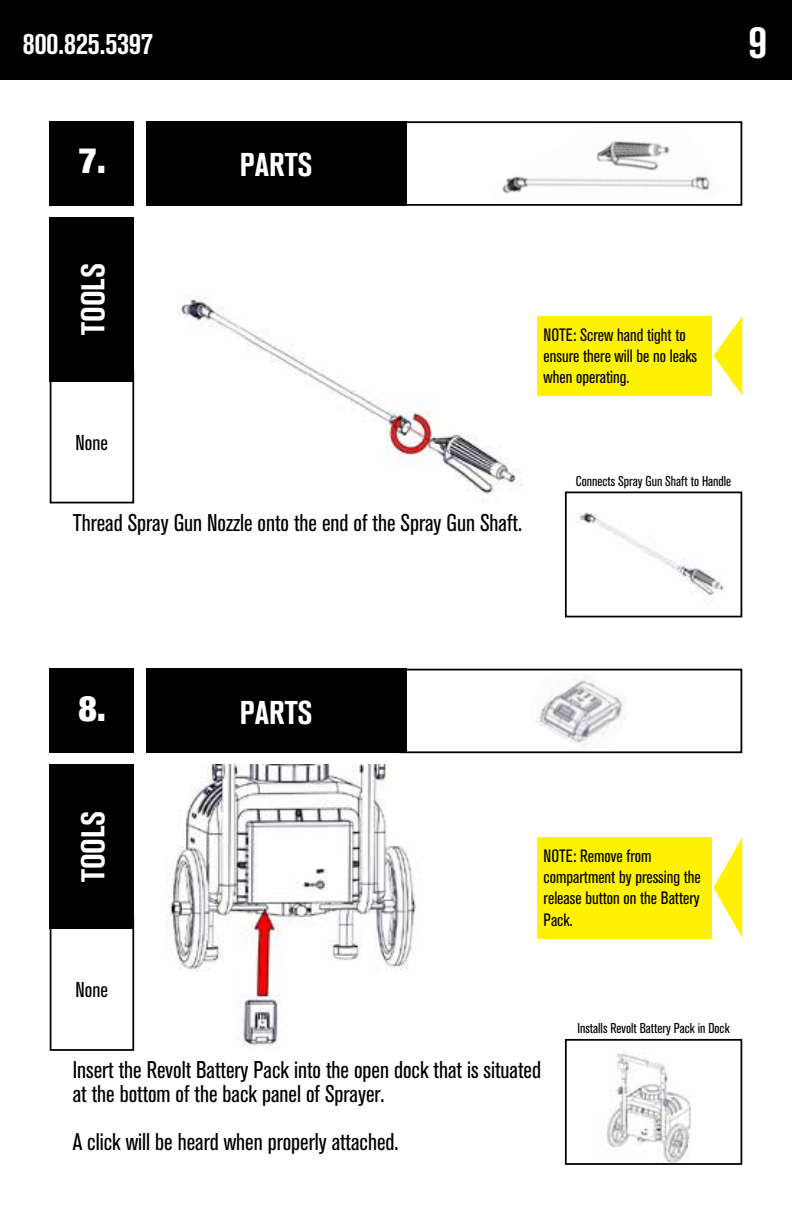
<style>
.page{position:relative;width:792px;height:1224px;background:#fff}
.page>*{position:absolute;margin:0;border:0;box-sizing:border-box;transform-origin:0 0}
.t1{font:700 condensed 46px "Akzidenz Grotesk BQ";color:#fff}
.t2{font:900 condensed 35.6px "Helvetica Neue";color:#fff}
.t3{font:700 condensed 32.6px "Akzidenz Grotesk BQ";color:#fff}
.t4{font:700 condensed 30px "Akzidenz Grotesk BQ";color:#fff}
.t5{font:condensed 24px/24px "Akzidenz Grotesk BQ";color:#000}
.t6{font:condensed 21.4px "Akzidenz Grotesk BQ";color:#000}
.t7{font:condensed 17.8px/21.4px "Akzidenz Grotesk BQ";color:#000}
.t8{font:condensed 14.2px "Akzidenz Grotesk BQ";color:#000}
</style>
<div class="page">
<div style="left:0;top:0;width:792px;height:79px;background:#000"></div>
<img style="left:180px;top:296px;width:343px;height:198px">
<div style="left:50px;top:121px;width:84px;height:85px;background:#000"></div>
<div style="left:50px;top:217px;width:84px;height:164px;background:#000"></div>
<div style="left:146px;top:121px;width:260px;height:85px;background:#000"></div>
<div style="left:50px;top:370px;width:84px;height:133px;border:2px solid #000"></div>
<img style="left:502px;top:176px;width:208px;height:18px">
<img style="left:596px;top:140px;width:74px;height:31px">
<div style="left:399px;top:121px;width:343px;height:85px;border:2px solid #000"></div>
<img style="left:578px;top:512px;width:146px;height:85px">
<div style="left:565px;top:492px;width:177px;height:125px;border:2px solid #000"></div>
<div style="left:537px;top:316px;width:175px;height:80px;background:#fff200"></div>
<svg style="left:714px;top:316px;width:28px;height:79px"></svg>
<div style="left:50px;top:669px;width:84px;height:84px;background:#000"></div>
<div style="left:50px;top:764px;width:84px;height:165px;background:#000"></div>
<div style="left:50px;top:918px;width:84px;height:133px;border:2px solid #000"></div>
<div style="left:399px;top:669px;width:343px;height:84px;border:2px solid #000"></div>
<img style="left:607px;top:1053px;width:84px;height:109px">
<div style="left:565px;top:1039px;width:177px;height:126px;border:2px solid #000"></div>
<div style="left:146px;top:669px;width:260px;height:84px;background:#000"></div>
<div style="left:537px;top:837px;width:175px;height:101px;background:#fff200"></div>
<svg style="left:714px;top:837px;width:28px;height:101px"></svg>
<img style="left:166px;top:764px;width:250px;height:285px">
<img style="left:535px;top:679px;width:92px;height:70px">
<p class="t4" style="left:23px;top:27px;width:132px">800.825.5397</p>
<h1 class="t1" style="left:749px;top:16px;width:20px">9</h1>
<h2 class="t2" style="left:78px;top:131px;width:29px">7.</h2>
<h3 class="t3" style="left:240px;top:146px;width:74px">PARTS</h3>
<h3 class="t3" style="left:75px;top:335px;width:73px;rotate:-90deg">TOOLS</h3>
<p class="t6" style="left:76px;top:430px;width:34px">None</p>
<p class="t5" style="left:73px;top:511px;width:451px">Thread Spray Gun Nozzle onto the end of the Spray Gun Shaft.</p>
<p class="t7" style="left:544px;top:324px;width:155px">NOTE: Screw hand tight to ensure there will be no leaks when operating.</p>
<p class="t8" style="left:576px;top:473px;width:157px">Connects Spray Gun Shaft to Handle</p>
<h2 class="t2" style="left:78px;top:679px;width:29px">8.</h2>
<h3 class="t3" style="left:75px;top:882px;width:73px;rotate:-90deg">TOOLS</h3>
<p class="t6" style="left:76px;top:978px;width:34px">None</p>
<h3 class="t3" style="left:240px;top:694px;width:74px">PARTS</h3>
<p class="t7" style="left:544px;top:845px;width:159px">NOTE: Remove from compartment by pressing the release button on the Battery<br>Pack.</p>
<p class="t8" style="left:578px;top:1020px;width:154px">Installs Revolt Battery Pack in Dock</p>
<p class="t5" style="left:73px;top:1059px;width:470px">Insert the Revolt Battery Pack into the open dock that is situated at the bottom of the back panel of Sprayer.</p>
<p class="t5" style="left:73px;top:1131px;width:327px">A click will be heard when properly attached.</p>
</div>
